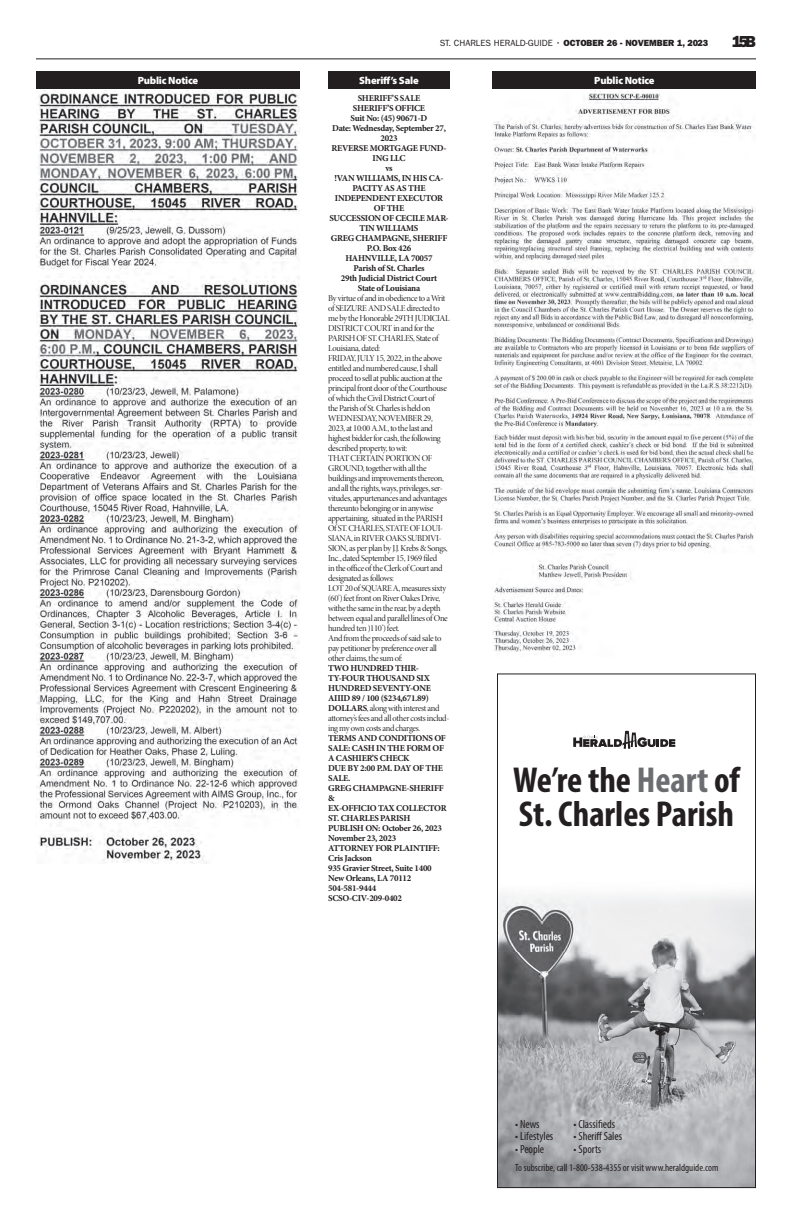
<style>
.page{position:relative;width:792px;height:1224px;background:#fff}
.page>*{position:absolute;margin:0;border:0;box-sizing:border-box;transform-origin:0 0}
.t1{font:700 condensed 36.2px/34.1px "Myriad Pro";color:#231f20}
.t2{font:16px "ITC Franklin Gothic Std Hvy";color:#231f20}
.t3{font:condensed 11.8px "Myriad Pro";letter-spacing:-.005em;color:#231f20}
.t4{font:900 10.5px "Myriad Pro";letter-spacing:-.02em;color:#fff}
.t5{font:condensed 10.3px "Myriad Pro";color:#231f20}
.t6{font:9px/10px "Minion Pro Disp";letter-spacing:-.035em;color:#231f20}
.t7{font:700 9px/10px "Minion Pro";letter-spacing:-.03em;color:#231f20}
.t8{font:9px "ITC Franklin Gothic Std Hvy";color:#231f20}
.s1{font-family:"ITC Franklin Gothic Std"}
.s2{font-family:"Minion Pro";font-weight:700}
.s3{color:#6c6d70}
</style>
<div class="page">
<hr style="left:36px;top:58px;width:720px;height:1px;background:#231f20">
<div style="left:493px;top:71px;width:263px;height:18px;background:#231f20"></div>
<img style="left:493px;top:92px;width:263px;height:337px">
<svg style="left:493px;top:432px;width:262px;height:223px"></svg>
<div style="left:36px;top:71px;width:264px;height:18px;background:#231f20"></div>
<img style="left:36px;top:90px;width:264px;height:774px">
<div style="left:328px;top:71px;width:122px;height:18px;background:#231f20"></div>
<svg style="left:497px;top:673px;width:259px;height:515px"></svg>
<img style="left:498px;top:890px;width:92px;height:157px">
<svg style="left:573px;top:731px;width:102px;height:18px"></svg>
<p class="t8" style="left:440px;top:38px;width:270px"><span class="s1">ST. CHARLES HERALD-GUIDE •</span> OCTOBER 26 - NOVEMBER 1, 2023</p>
<h2 class="t2" style="left:732px;top:32px;width:25px">15B</h2>
<p class="t4" style="left:359px;top:73px;width:61px">Sheriff’s Sale</p>
<p class="t4" style="left:138px;top:73px;width:62px">Public Notice</p>
<p class="t4" style="left:594px;top:73px;width:62px">Public Notice</p>
<p class="t7" style="left:329px;top:93px;width:121px;text-align:center">SHERIFF’S SALE<br>SHERIFF’S OFFICE<br>Suit No: (45) 90671-D<br>Date: Wednesday, September 27,<br>2023<br>REVERSE MORTGAGE FUND-<br>ING LLC<br>vs<br>!VAN WILLIAMS, IN HIS CA-<br>PACITY AS AS THE<br>INDEPENDENT EXECUTOR<br>OF THE<br>SUCCESSION OF CECILE MAR-<br>TIN WILLIAMS<br>GREG CHAMPAGNE, SHERIFF<br>P.O. Box 426<br>HAHNVILLE, LA 70057<br>Parish of St. Charles<br>29th Judicial District Court<br>State of Louisiana</p>
<p class="t6" style="left:328px;top:293px;width:123px">By virtue of and in obedience to a Writ of SEIZURE AND SALE directed to me by the Honorable 29TH JUDICIAL DISTRICT COURT in and for the PARISH OF ST. CHARLES, State of Louisiana, dated:<br>FRIDAY, JULY 15, 2022, in the above entitled and numbered cause, I shall proceed to sell at public auction at the principal front door of the Courthouse of which the Civil District Court of<br>the Parish of St. Charles is held on WEDNESDAY, NOVEMBER 29, 2023, at 10:00 A.M., to the last and highest bidder for cash, the following described property, to wit:<br>THAT CERTAIN PORTION OF GROUND, together with all the buildings and improvements thereon, and all the rights, ways, privileges, ser&shy;vitudes, appurtenances and advantages thereunto belonging or in anywise appertaining, situated in the PARISH Of ST. CHARLES, STATE OF LOUI-SIANA, in RIVER OAKS SUBDIVI-SION, as per plan by J.J. Krebs &amp; Songs, Inc., dated September 15, 1969 filed<br>in the office of the Clerk of Court and designated as follows:<br>LOT 20 of SQUARE A, measures sixty (60’) feet front on River Oakes Drive, withe the same in the rear, by a depth between equal and parallel lines of One hundred ten )110’) feet.<br>And from the proceeds of said sale to pay petitioner by preference over all other claims, the sum of:</p>
<p class="t7" style="left:328px;top:663px;width:104px">TWO HUNDRED THIR-<br>TY-FOUR THOUSAND SIX<br>HUNDRED SEVENTY-ONE<br>AIIID 89 / 100 ($234,671.89)</p>
<p class="t6" style="left:328px;top:703px;width:123px"><span class="s2">DOLLARS</span>, along with interest and attorney’s fees and all other costs includ&shy;ing my own costs and charges.</p>
<p class="t7" style="left:328px;top:733px;width:120px">TERMS AND CONDITIONS OF<br>SALE: CASH IN THE FORM OF<br>A CASHIER’S CHECK<br>DUE BY 2:00 P.M. DAY OF THE<br>SALE.<br>GREG CHAMPAGNE-SHERIFF &amp;<br>EX-OFFICIO TAX COLLECTOR<br>ST. CHARLES PARISH<br>PUBLISH ON: October 26, 2023<br>November 23, 2023<br>ATTORNEY FOR PLAINTIFF:<br>Cris Jackson<br>935 Gravier Street, Suite 1400<br>New Orleans, LA 70112<br>504-581-9444<br>SCSO-CIV-209-0402</p>
<h1 class="t1" style="left:513px;top:762px;width:228px">We’re the <span class="s3">Heart</span> of<br>St. Charles Parish</h1>
<h3 class="t3" style="left:515px;top:1116px;width:26px">• News</h3>
<h3 class="t3" style="left:515px;top:1129px;width:40px">• Lifestyles</h3>
<h3 class="t3" style="left:515px;top:1142px;width:31px">• People</h3>
<h3 class="t3" style="left:574px;top:1116px;width:43px">• Classifieds</h3>
<h3 class="t3" style="left:574px;top:1129px;width:50px">• Sheriff Sales</h3>
<h3 class="t3" style="left:574px;top:1142px;width:29px">• Sports</h3>
<p class="t5" style="left:515px;top:1161px;width:205px">To subscribe, call 1-800-538-4355 or visit www.heraldguide.com</p>
</div>
